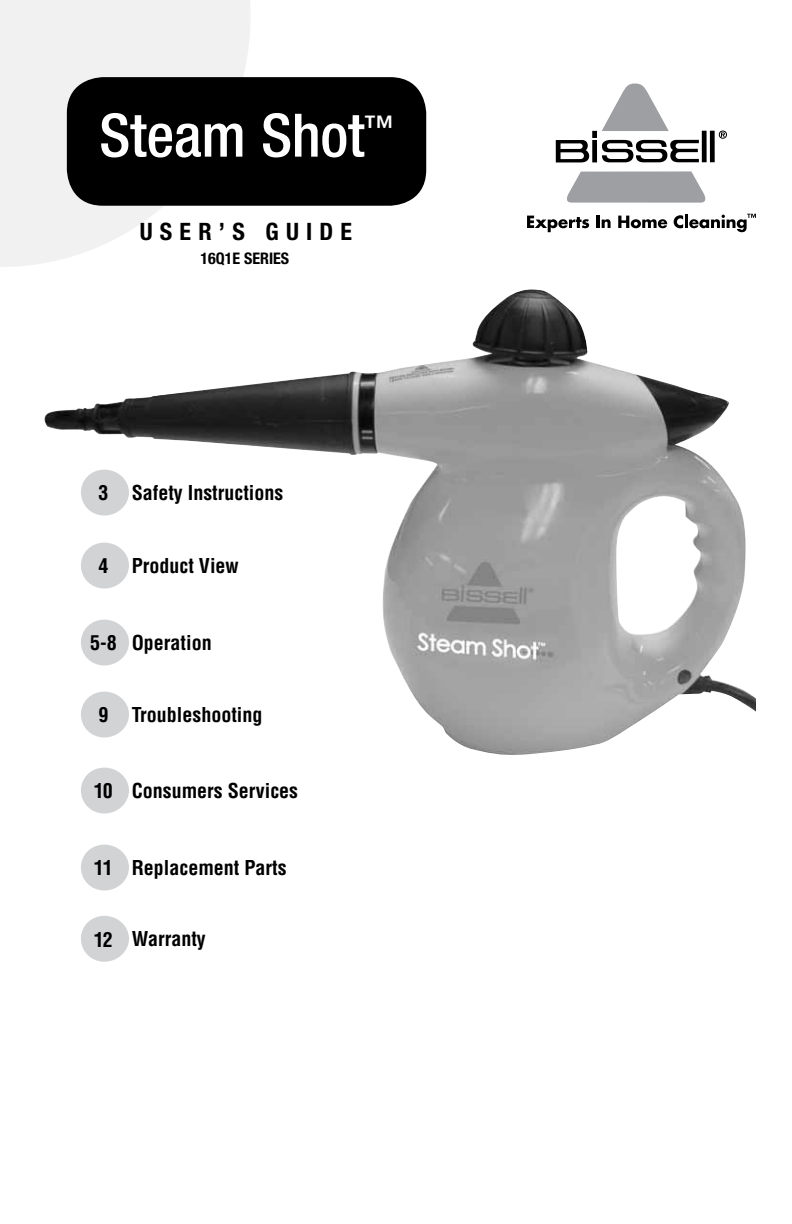
<style>
.page{position:relative;width:792px;height:1224px;background:#fff}
.page>*{position:absolute;margin:0;border:0;box-sizing:border-box;transform-origin:0 0}
.t1{font:500 condensed 60px "Helvetica Neue";letter-spacing:-.005em;color:#fff}
.t2{font:700 condensed 24px "Helvetica Neue";letter-spacing:.3em;color:#000}
.t3{font:700 condensed 20px "Helvetica";color:#000}
.t4{font:700 condensed 16px "Helvetica Neue";color:#000}
</style>
<div class="page">
<svg style="left:0;top:0;width:250px;height:267px;fill:#f1f1f2"></svg>
<div style="left:81px;top:768px;width:48px;height:46px;background:#d1d3d4;border-radius:50%"></div>
<div style="left:81px;top:845px;width:48px;height:46px;background:#d1d3d4;border-radius:50%"></div>
<div style="left:81px;top:916px;width:48px;height:46px;background:#d1d3d4;border-radius:50%"></div>
<div style="left:67px;top:77px;width:359px;height:129px;background:#000;border-radius:36px"></div>
<img style="left:44px;top:289px;width:712px;height:466px">
<svg style="left:719px;top:131px;width:8px;height:8px"></svg>
<div style="left:702px;top:131px;width:5px;height:31px;background:#000"></div>
<div style="left:710px;top:131px;width:5px;height:31px;background:#000"></div>
<svg style="left:567px;top:171px;width:139px;height:32px;background:#a7a9ac"></svg>
<svg style="left:556px;top:84px;width:143px;height:78px"></svg>
<svg style="left:527px;top:216px;width:62px;height:16px"></svg>
<hr style="left:596px;top:216px;width:4px;height:12px;background:#000">
<svg style="left:602px;top:219px;width:9px;height:9px"></svg>
<svg style="left:618px;top:216px;width:49px;height:12px"></svg>
<svg style="left:674px;top:215px;width:9px;height:13px"></svg>
<hr style="left:685px;top:214px;width:3px;height:14px;background:#000">
<svg style="left:689px;top:214px;width:67px;height:18px"></svg>
<h1 class="t1" style="left:99px;top:100px;width:297px">Steam Shot<sup>™</sup></h1>
<p class="t2" style="left:140px;top:217px;width:214px">USER’S GUIDE</p>
<p class="t4" style="left:200px;top:249px;width:90px">16Q1E SERIES</p>
<p class="t3" style="left:98px;top:481px;width:11px">3</p>
<p class="t3" style="left:98px;top:554px;width:11px">4</p>
<p class="t3" style="left:132px;top:480px;width:153px">Safety Instructions</p>
<p class="t3" style="left:132px;top:553px;width:109px">Product View</p>
<p class="t3" style="left:90px;top:631px;width:28px">5-8</p>
<p class="t3" style="left:132px;top:630px;width:81px">Operation</p>
<p class="t3" style="left:98px;top:703px;width:11px">9</p>
<p class="t3" style="left:132px;top:702px;width:132px">Troubleshooting</p>
<p class="t3" style="left:94px;top:779px;width:20px">10</p>
<p class="t3" style="left:132px;top:778px;width:168px">Consumers Services</p>
<p class="t3" style="left:94px;top:856px;width:20px">11</p>
<p class="t3" style="left:132px;top:855px;width:156px">Replacement Parts</p>
<p class="t3" style="left:94px;top:927px;width:20px">12</p>
<p class="t3" style="left:132px;top:927px;width:76px">Warranty</p>
</div>
